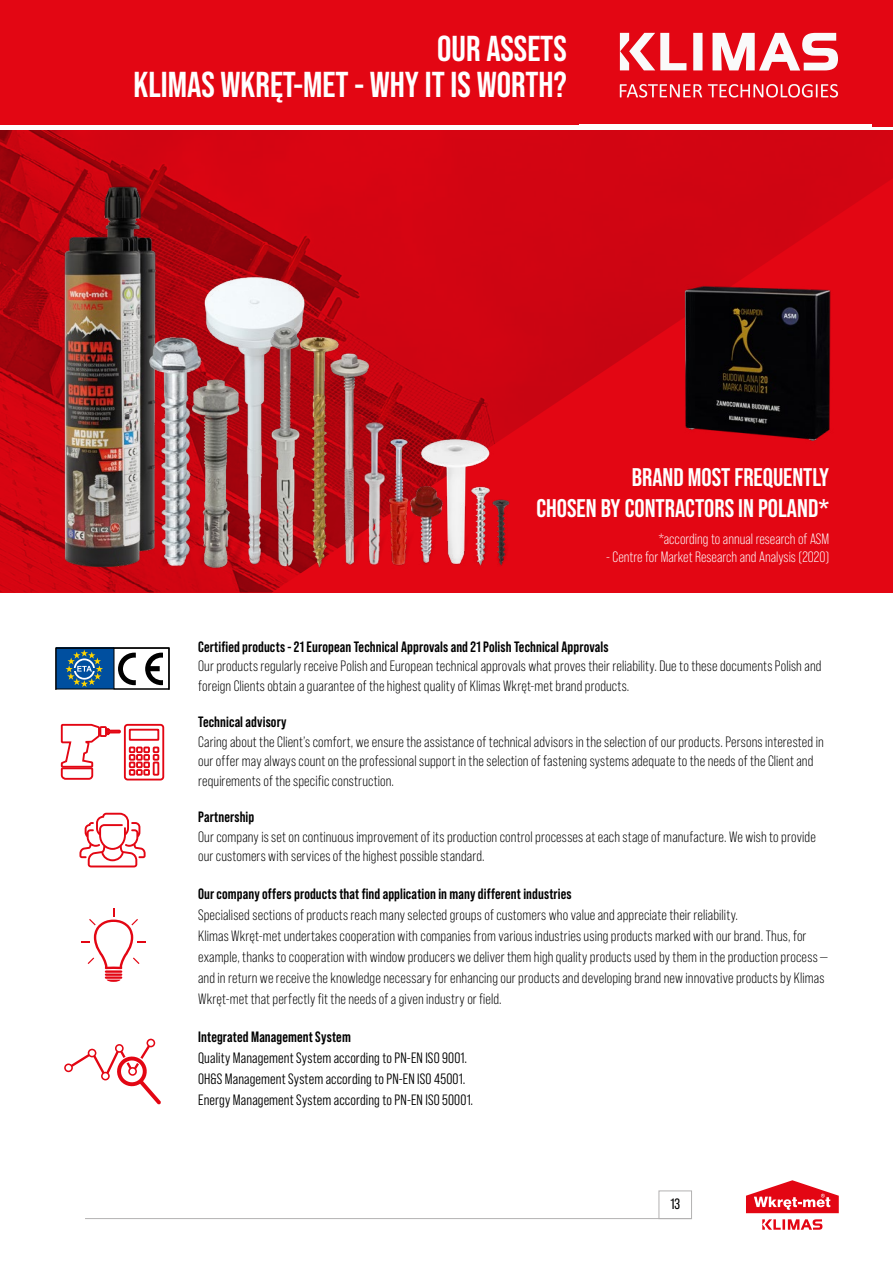
<style>
.page{position:relative;width:893px;height:1263px;background:#fff}
.page>*{position:absolute;margin:0;border:0;box-sizing:border-box;transform-origin:0 0}
.t1{font:700 36px/36px "Bebas Neue Pro";color:#fff;text-align:right}
.t2{font:700 25.5px/30.6px "Bebas Neue Pro";color:#fff;text-align:right}
.t3{font:15px/19.5px "Bebas Neue Pro";letter-spacing:.01em;color:#000}
.t4{font:700 15px "Bebas Neue Pro";letter-spacing:.005em;color:#000}
.t5{font:15px/21px "Bebas Neue Pro Middle";letter-spacing:.01em;color:#000}
.t6{font:15px "Bebas Neue Pro";color:#fff}
.t7{font:15px "Bebas Neue Pro";color:#000}
</style>
<div class="page">
<div style="left:659px;top:1191px;width:33px;height:28px;background:#fff;border:1px solid #b3b2b2"></div>
<hr style="left:85px;top:1218px;width:607px;height:1px;background:#b3b2b2">
<svg style="left:762px;top:1219px;width:60px;height:11px"></svg>
<svg style="left:746px;top:1180px;width:93px;height:33px"></svg>
<div style="left:566px;top:0;width:327px;height:124px;background:#e30613"></div>
<svg style="left:693px;top:33px;width:9px;height:37px"></svg>
<svg style="left:620px;top:33px;width:66px;height:37px"></svg>
<svg style="left:712px;top:33px;width:126px;height:38px"></svg>
<svg style="left:620px;top:84px;width:82px;height:14px"></svg>
<svg style="left:708px;top:84px;width:130px;height:14px"></svg>
<svg style="left:64px;top:1039px;width:97px;height:65px"></svg>
<img style="left:0;top:130px;width:893px;height:462px">
<svg style="left:60px;top:723px;width:105px;height:58px"></svg>
<svg style="left:79px;top:813px;width:67px;height:54px"></svg>
<svg style="left:57px;top:649px;width:106px;height:38px"></svg>
<div style="left:55px;top:647px;width:114px;height:42px;border:1px solid #000"></div>
<div style="left:114px;top:647px;width:55px;height:42px;border:1px solid #000"></div>
<div style="left:0;top:0;width:578px;height:124px;background:#e30613"></div>
<div style="left:872px;top:0;width:21px;height:126px;background:#e30613"></div>
<img style="left:252px;top:566px;width:7px;height:3px">
<img style="left:672px;top:278px;width:171px;height:173px">
<img style="left:510px;top:535px;width:6px;height:4px">
<img style="left:63px;top:186px;width:94px;height:380px">
<img style="left:307px;top:567px;width:38px;height:1px">
<img style="left:344px;top:566px;width:20px;height:1px">
<img style="left:344px;top:351px;width:31px;height:215px">
<img style="left:361px;top:523px;width:26px;height:43px">
<img style="left:364px;top:412px;width:21px;height:155px">
<img style="left:409px;top:564px;width:16px;height:4px">
<img style="left:387px;top:433px;width:22px;height:139px">
<img style="left:493px;top:539px;width:25px;height:28px">
<img style="left:468px;top:567px;width:22px;height:2px">
<img style="left:409px;top:482px;width:9px;height:82px">
<img style="left:418px;top:423px;width:75px;height:144px">
<img style="left:202px;top:269px;width:105px;height:296px">
<img style="left:492px;top:500px;width:18px;height:66px">
<img style="left:204px;top:373px;width:48px;height:200px">
<img style="left:146px;top:311px;width:58px;height:276px">
<img style="left:299px;top:330px;width:45px;height:237px">
<img style="left:266px;top:322px;width:40px;height:244px">
<hr style="left:105px;top:970px;width:17px;height:3px;background:#e30613">
<hr style="left:105px;top:973px;width:17px;height:3px;background:#e30613">
<hr style="left:105px;top:976px;width:17px;height:3px;background:#e30613">
<svg style="left:107px;top:979px;width:14px;height:3px"></svg>
<svg style="left:82px;top:908px;width:64px;height:61px"></svg>
<h1 class="t1" style="left:134px;top:30px;width:435px">OUR ASSETS<br>KLIMAS WKRĘT-MET - WHY IT IS WORTH?</h1>
<h2 class="t2" style="left:536px;top:462px;width:294px">BRAND MOST FREQUENTLY<br>CHOSEN BY CONTRACTORS IN POLAND*</h2>
<p class="t6" style="left:658px;top:531px;width:172px">*according to annual research of ASM</p>
<p class="t6" style="left:606px;top:549px;width:224px">- Centre for Market Research and Analysis (2020)</p>
<p class="t4" style="left:198px;top:638px;width:412px">Certified products - 21 European Technical Approvals and 21 Polish Technical Approvals</p>
<p class="t3" style="left:198px;top:656px;width:625px">Our products regularly receive Polish and European technical approvals what proves their reliability. Due to these documents Polish and foreign Clients obtain a guarantee of the highest quality of Klimas Wkręt-met brand products.</p>
<p class="t4" style="left:198px;top:713px;width:90px">Technical advisory</p>
<p class="t3" style="left:198px;top:732px;width:627px">Caring about the Client’s comfort, we ensure the assistance of technical advisors in the selection of our products. Persons interested in our offer may always count on the professional support in the selection of fastening systems adequate to the needs of the Client and requirements of the specific construction.</p>
<p class="t4" style="left:198px;top:808px;width:58px">Partnership</p>
<p class="t3" style="left:198px;top:827px;width:619px">Our company is set on continuous improvement of its production control processes at each stage of manufacture. We wish to provide our customers with services of the highest possible standard.</p>
<p class="t4" style="left:198px;top:885px;width:375px">Our company offers products that find application in many different industries</p>
<p class="t3" style="left:198px;top:904px;width:631px;line-height:21px">Specialised sections of products reach many selected groups of customers who value and appreciate their reliability.<br>Klimas Wkręt-met undertakes cooperation with companies from various industries using products marked with our brand. Thus, for example, thanks to cooperation with window producers we deliver them high quality products used by them in the production process — and in return we receive the knowledge necessary for enhancing our products and developing brand new innovative products by Klimas Wkręt-met that perfectly fit the needs of a given industry or field.</p>
<p class="t4" style="left:198px;top:1028px;width:154px">Integrated Management System</p>
<p class="t5" style="left:198px;top:1047px;width:277px">Quality Management System according to PN-EN ISO 9001.<br>OH&amp;S Management System according to PN-EN ISO 45001.<br>Energy Management System according to PN-EN ISO 50001.</p>
<p class="t7" style="left:670px;top:1195px;width:11px">13</p>
</div>
